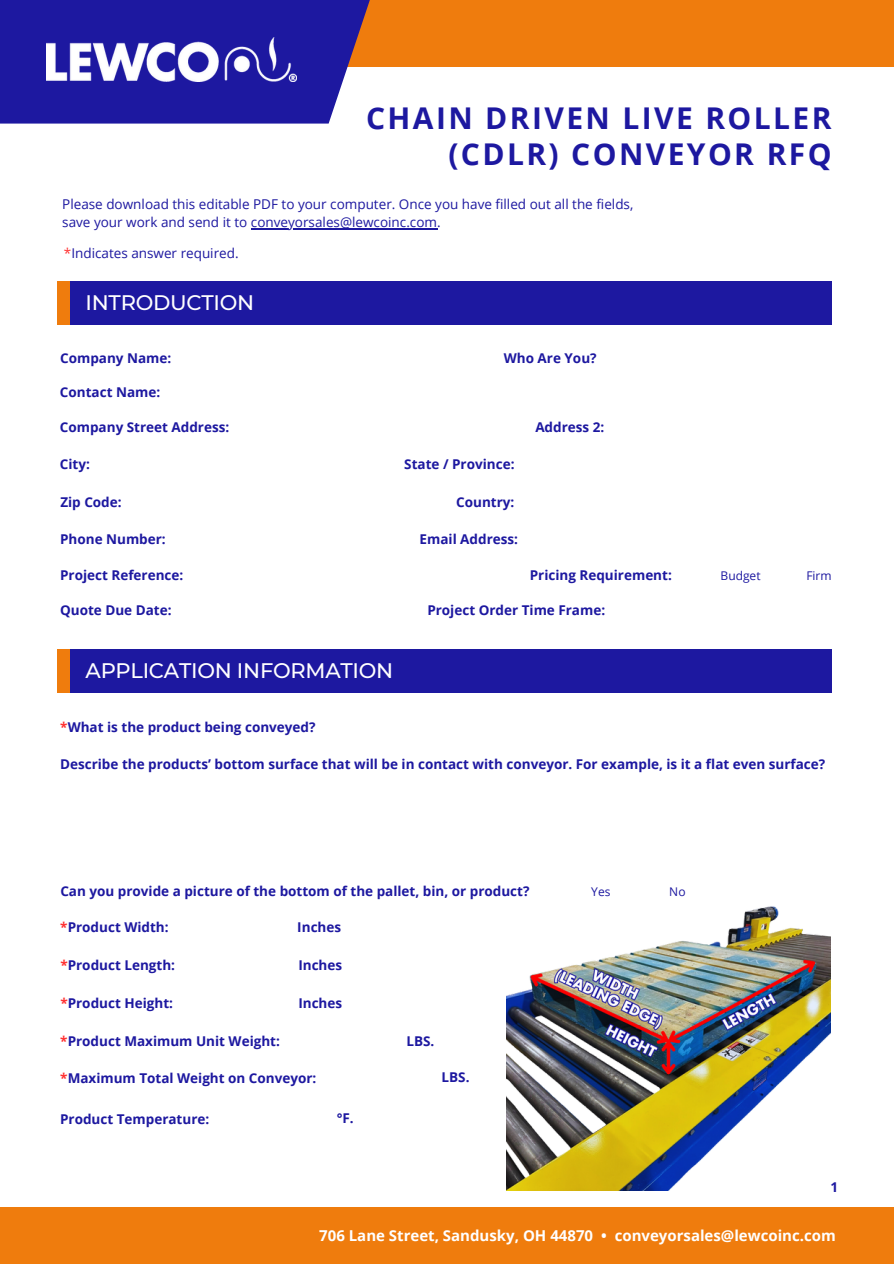
<style>
.page{position:relative;width:894px;height:1264px;background:#fff}
.page>*{position:absolute;margin:0;border:0;box-sizing:border-box;transform-origin:0 0}
.t1{font:700 30px/36px "Open Sans";letter-spacing:.08em;color:#1d18a0;text-align:right}
.t2{font:500 21px "Montserrat";letter-spacing:-.01em;color:#fff}
.t3{font:700 15px "Open Sans";color:#fff}
.t4{font:700 13.5px "Open Sans";color:#1d18a0}
.t5{font:13.5px/18px "Open Sans";color:#1d18a0}
.t6{font:12px "Open Sans";color:#1d18a0}
.s1{color:#ff3131}
</style>
<div class="page">
<div style="left:332px;top:0;width:561px;height:67px;background:#ef7c0d"></div>
<div style="left:58px;top:281px;width:23px;height:44px;background:#ef7c0d"></div>
<div style="left:70px;top:281px;width:761px;height:44px;background:#1d18a0"></div>
<div style="left:0;top:1207px;width:893px;height:56px;background:#ef7c0d"></div>
<div style="left:0;top:0;width:395px;height:124px;background:#1d18a0"></div>
<img style="left:46px;top:38px;width:250px;height:44px">
<div style="left:58px;top:649px;width:23px;height:43px;background:#ef7c0d"></div>
<div style="left:70px;top:649px;width:761px;height:43px;background:#1d18a0"></div>
<img style="left:506px;top:906px;width:324px;height:284px">
<hr style="left:251px;top:228px;width:186px;height:1px;background:#1d18a0">
<h4 class="t1" style="left:366px;top:99px;width:467px">CHAIN DRIVEN LIVE ROLLER (CDLR) CONVEYOR RFQ</h4>
<h4 class="t5" style="left:62px;top:195px;width:572px">Please download this editable PDF to your computer. Once you have filled out all the fields, save your work and send it to conveyorsales@lewcoinc.com.</h4>
<p class="t5" style="left:64px;top:244px;width:176px"><span class="s1">*</span>Indicates answer required.</p>
<p class="t2" style="left:85px;top:290px;width:170px">INTRODUCTION</p>
<p class="t4" style="left:60px;top:348px;width:113px">Company Name:</p>
<h4 class="t4" style="left:503px;top:348px;width:94px">Who Are You?</h4>
<h2 class="t4" style="left:60px;top:383px;width:102px">Contact Name:</h2>
<p class="t4" style="left:60px;top:417px;width:171px">Company Street Address:</p>
<p class="t4" style="left:535px;top:417px;width:70px">Address 2:</p>
<h4 class="t4" style="left:60px;top:454px;width:32px">City:</h4>
<p class="t4" style="left:404px;top:454px;width:112px">State / Province:</p>
<h4 class="t4" style="left:60px;top:492px;width:63px">Zip Code:</h4>
<p class="t4" style="left:456px;top:492px;width:60px">Country:</p>
<p class="t4" style="left:60px;top:529px;width:107px">Phone Number:</p>
<h4 class="t4" style="left:419px;top:529px;width:100px">Email Address:</h4>
<p class="t4" style="left:60px;top:566px;width:125px">Project Reference:</p>
<p class="t4" style="left:529px;top:566px;width:144px">Pricing Requirement:</p>
<p class="t6" style="left:720px;top:567px;width:41px">Budget</p>
<h4 class="t6" style="left:806px;top:567px;width:27px">Firm</h4>
<h4 class="t4" style="left:60px;top:600px;width:113px">Quote Due Date:</h4>
<p class="t4" style="left:427px;top:600px;width:179px">Project Order Time Frame:</p>
<h4 class="t2" style="left:85px;top:657px;width:309px">APPLICATION INFORMATION</h4>
<h4 class="t4" style="left:60px;top:718px;width:257px"><span class="s1">*</span>What is the product being conveyed?</h4>
<p class="t4" style="left:60px;top:754px;width:766px">Describe the products’ bottom surface that will be in contact with conveyor. For example, is it a flat even surface?</p>
<p class="t4" style="left:60px;top:881px;width:470px">Can you provide a picture of the bottom of the pallet, bin, or product?</p>
<h1 class="t6" style="left:591px;top:882px;width:21px">Yes</h1>
<h5 class="t6" style="left:669px;top:882px;width:18px">No</h5>
<h4 class="t4" style="left:60px;top:917px;width:110px"><span class="s1">*</span>Product Width:</h4>
<h4 class="t4" style="left:297px;top:917px;width:45px">Inches</h4>
<p class="t4" style="left:60px;top:955px;width:116px"><span class="s1">*</span>Product Length:</p>
<h4 class="t4" style="left:298px;top:955px;width:45px">Inches</h4>
<p class="t4" style="left:60px;top:993px;width:114px"><span class="s1">*</span>Product Height:</p>
<h4 class="t4" style="left:298px;top:993px;width:45px">Inches</h4>
<p class="t4" style="left:60px;top:1031px;width:221px"><span class="s1">*</span>Product Maximum Unit Weight:</p>
<p class="t4" style="left:60px;top:1068px;width:257px"><span class="s1">*</span>Maximum Total Weight on Conveyor:</p>
<h4 class="t4" style="left:60px;top:1109px;width:151px">Product Temperature:</h4>
<p class="t4" style="left:336px;top:1108px;width:19px">°F.</p>
<h5 class="t4" style="left:406px;top:1031px;width:29px">LBS.</h5>
<h2 class="t4" style="left:441px;top:1067px;width:29px">LBS.</h2>
<h4 class="t4" style="left:830px;top:1177px;width:9px">1</h4>
<p class="t3" style="left:319px;top:1224px;width:518px">706 Lane Street, Sandusky, OH 44870 • conveyorsales@lewcoinc.com</p>
</div>
